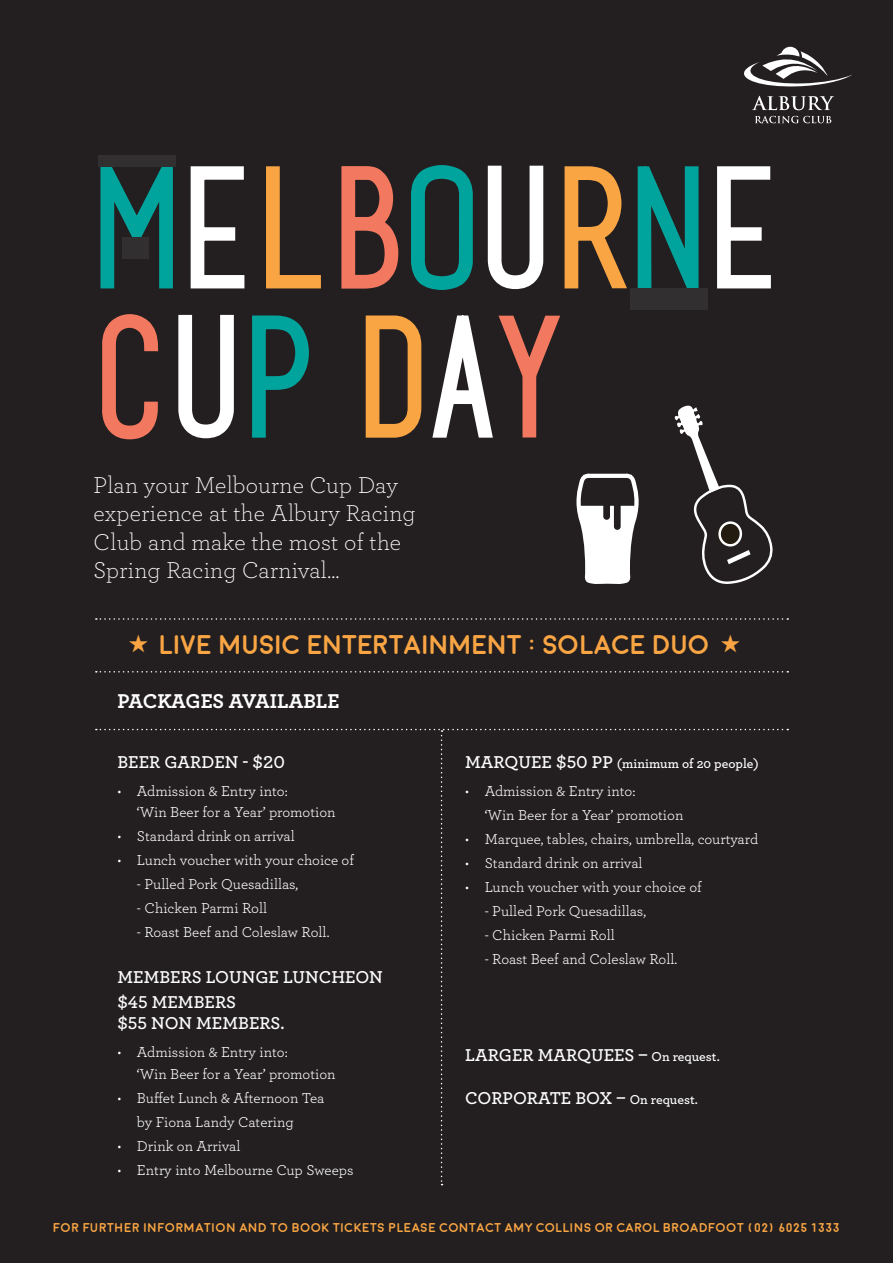
<style>
.page{position:relative;width:893px;height:1263px;background:#231f20}
.page>*{position:absolute;margin:0;border:0;box-sizing:border-box;transform-origin:0 0}
.t1{font:700 27px "Moon";color:#f9a544}
.t2{font:300 24px/28.5px "Archer";letter-spacing:.01em;color:#fff}
.t3{font:700 21px "Archer";color:#fff}
.t4{font:600 18px/24.6px "Archer";color:#fff}
.t5{font:15px/24px "Archer";color:#fff}
.t6{font:600 13.5px "Archer";color:#fff}
.t7{font:700 12.75px "Moon";color:#f9a543}
.s1{font-size:18px}
.s2{font-size:13.5px}
</style>
<div class="page">
<svg style="left:96px;top:671px;width:692px;height:1px"></svg>
<svg style="left:96px;top:618px;width:692px;height:2px"></svg>
<svg style="left:752px;top:96px;width:82px;height:14px"></svg>
<svg style="left:755px;top:116px;width:76px;height:7px"></svg>
<svg style="left:744px;top:47px;width:108px;height:40px"></svg>
<svg style="left:98px;top:155px;width:675px;height:429px"></svg>
<div style="left:98px;top:156px;width:77px;height:11px;background:#312f30"></div>
<div style="left:630px;top:288px;width:78px;height:22px;background:#312f30"></div>
<div style="left:122px;top:237px;width:27px;height:22px;background:#312f30"></div>
<h2 class="t2" style="left:94px;top:470px;width:324px">Plan your Melbourne Cup Day experience at the Albury Racing<br>Club and make the most of the<br>Spring Racing Carnival…</h2>
<h1 class="t1" style="left:159px;top:632px;width:438px">LIVE MUSIC ENTERTAINMENT : SOLACE</h1>
<h1 class="t1" style="left:652px;top:632px;width:59px">DUO</h1>
<h3 class="t3" style="left:117px;top:684px;width:223px">PACKAGES AVAILABLE</h3>
<p class="t4" style="left:117px;top:749px;width:169px">BEER GARDEN - $20</p>
<p class="t5" style="left:137px;top:780px;width:200px;line-height:21px;text-indent:-20px">• Admission &amp; Entry into:<br>‘Win Beer for a Year’ promotion</p>
<p class="t5" style="left:117px;top:823px;width:179px">• Standard drink on arrival</p>
<p class="t5" style="left:117px;top:847px;width:238px">• Lunch voucher with your choice of</p>
<p class="t5" style="left:137px;top:871px;width:163px">- Pulled Pork Quesadillas,</p>
<p class="t5" style="left:137px;top:895px;width:132px">- Chicken Parmi Roll</p>
<p class="t5" style="left:137px;top:919px;width:194px">- Roast Beef and Coleslaw Roll.</p>
<p class="t4" style="left:117px;top:964px;width:267px">MEMBERS LOUNGE LUNCHEON $45 MEMBERS</p>
<p class="t4" style="left:117px;top:1010px;width:169px">$55 NON MEMBERS.</p>
<p class="t5" style="left:137px;top:1040px;width:200px;line-height:21.6px;text-indent:-20px">• Admission &amp; Entry into:<br>‘Win Beer for a Year’ promotion</p>
<p class="t5" style="left:137px;top:1085px;width:189px;text-indent:-20px">• Buffet Lunch &amp; Afternoon Tea by Fiona Landy Catering</p>
<p class="t5" style="left:117px;top:1133px;width:124px">• Drink on Arrival</p>
<p class="t5" style="left:117px;top:1157px;width:238px">• Entry into Melbourne Cup Sweeps</p>
<p class="t6" style="left:465px;top:754px;width:295px"><span class="s1">MARQUEE $50 PP</span> (MINIMUM OF 20 PEOPLE)</p>
<p class="t5" style="left:485px;top:778px;width:200px;text-indent:-20px">• Admission &amp; Entry into:<br>‘Win Beer for a Year’ promotion</p>
<p class="t5" style="left:465px;top:826px;width:294px">• Marquee, tables, chairs, umbrella, courtyard</p>
<p class="t5" style="left:465px;top:850px;width:179px">• Standard drink on arrival</p>
<p class="t5" style="left:465px;top:874px;width:238px">• Lunch voucher with your choice of</p>
<p class="t5" style="left:485px;top:898px;width:163px">- Pulled Pork Quesadillas,</p>
<p class="t5" style="left:485px;top:922px;width:132px">- Chicken Parmi Roll</p>
<p class="t5" style="left:485px;top:946px;width:194px">- Roast Beef and Coleslaw Roll.</p>
<p class="t4" style="left:465px;top:1041px;width:256px">LARGER MARQUEES – <span class="s2">ON REQUEST.</span></p>
<p class="t4" style="left:465px;top:1084px;width:234px">CORPORATE BOX – <span class="s2">ON REQUEST.</span></p>
<p class="t7" style="left:53px;top:1221px;width:788px">FOR FURTHER INFORMATION AND TO BOOK TICKETS PLEASE CONTACT AMY COLLINS OR CAROL BROADFOOT (02) 6025 1333</p>
</div>
